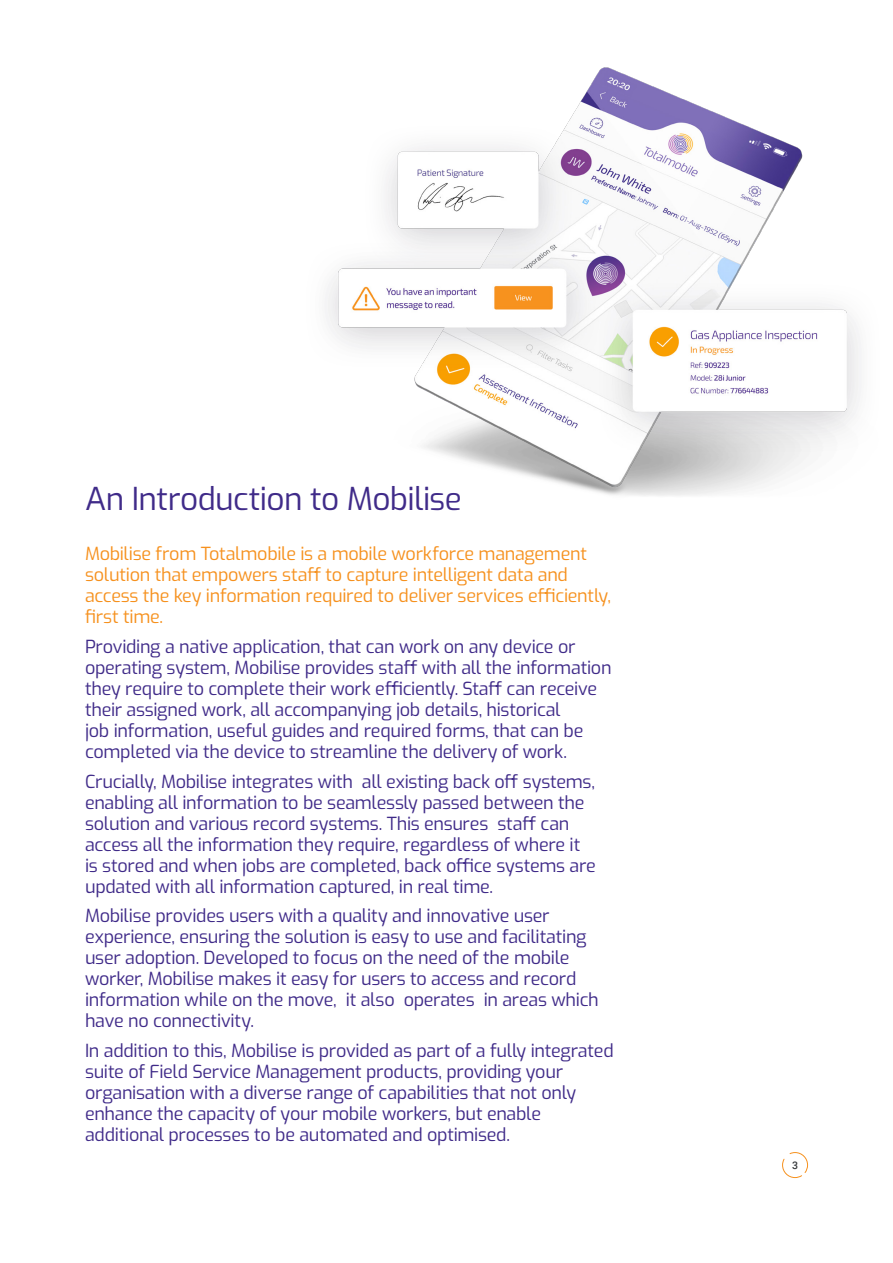
<style>
.page{position:relative;width:893px;height:1263px;background:#fff}
.page>*{position:absolute;margin:0;border:0;box-sizing:border-box;transform-origin:0 0}
.t1{font:31.5px "Exo";letter-spacing:-.02em;color:#402b89}
.SubHead{font:18px/21px "Exo";letter-spacing:-.015em;color:#402b89}
.SubHead-2{font:18px/21px "Exo";letter-spacing:-.015em;color:#f6911e}
.Small_Body{font:500 10.5px "Roboto";color:#35383b}
</style>
<div class="page">
<svg style="left:782px;top:1152px;width:26px;height:26px"></svg>
<img style="left:325px;top:67px;width:536px;height:429px">
<p class="t1" style="left:85px;top:476px;width:378px">An Introduction to Mobilise</p>
<p class="SubHead-2" style="left:85px;top:543px;width:527px">Mobilise from Totalmobile is a mobile workforce management solution that empowers staff to capture intelligent data and access the key information required to deliver services efficiently, first time.</p>
<p class="SubHead" style="left:85px;top:635px;width:528px">Providing a native application, that can work on any device or operating system, Mobilise provides staff with all the information they require to complete their work efficiently. Staff can receive their assigned work, all accompanying job details, historical<br>job information, useful guides and required forms, that can be completed via the device to streamline the delivery of work.</p>
<p class="SubHead" style="left:85px;top:770px;width:512px">Crucially, Mobilise integrates with all existing back off systems, enabling all information to be seamlessly passed between the solution and various record systems. This ensures staff can access all the information they require, regardless of where it is stored and when jobs are completed, back office systems are updated with all information captured, in real time.</p>
<p class="SubHead" style="left:85px;top:904px;width:515px">Mobilise provides users with a quality and innovative user experience, ensuring the solution is easy to use and facilitating user adoption. Developed to focus on the need of the mobile worker, Mobilise makes it easy for users to access and record information while on the move, it also operates in areas which have no connectivity.</p>
<p class="SubHead" style="left:85px;top:1039px;width:530px">In addition to this, Mobilise is provided as part of a fully integrated suite of Field Service Management products, providing your organisation with a diverse range of capabilities that not only enhance the capacity of your mobile workers, but enable additional processes to be automated and optimised.</p>
<p class="Small_Body" style="left:792px;top:1158px;width:7px">3</p>
</div>
